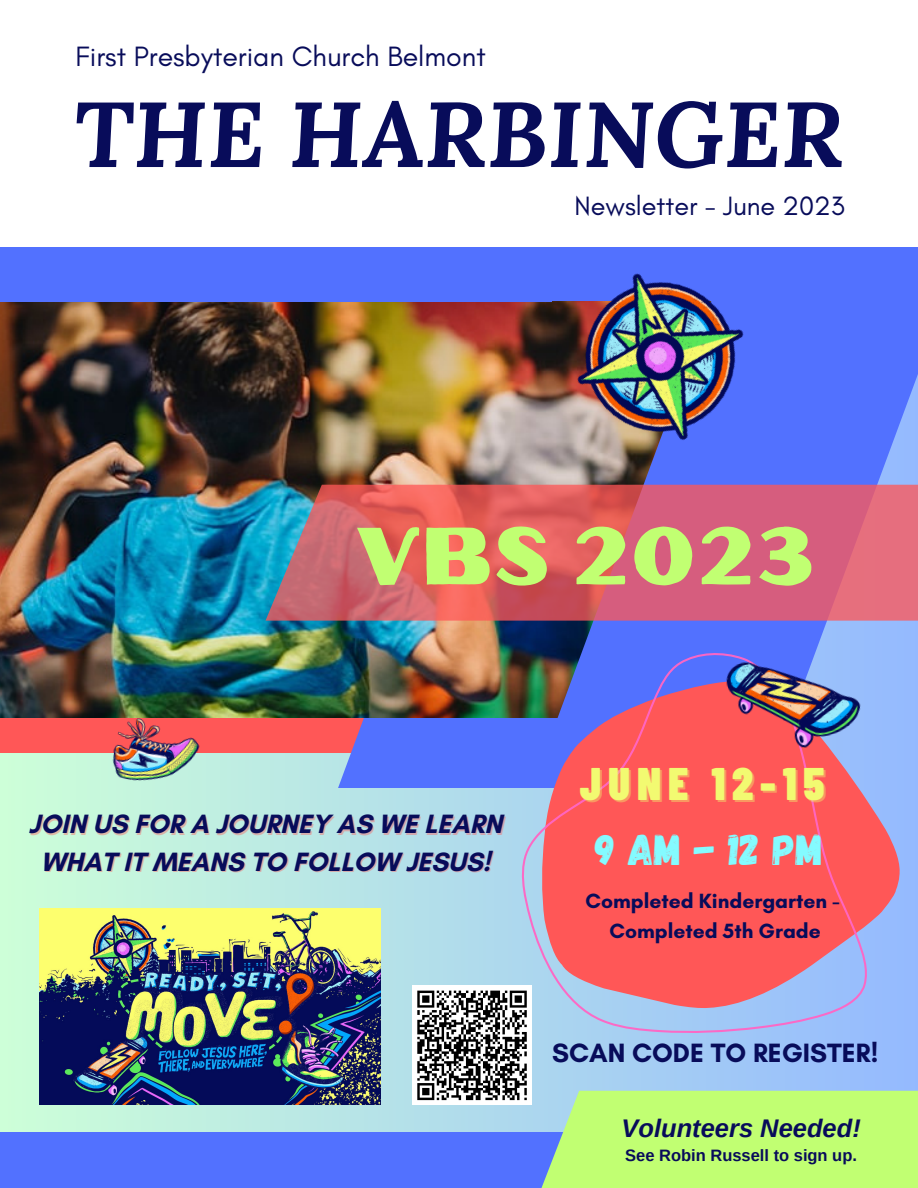
<style>
.page{position:relative;width:918px;height:1188px;background:#fff}
.page>*{position:absolute;margin:0;border:0;box-sizing:border-box;transform-origin:0 0}
.t1{font:italic 700 92.1px "Lora";color:#080c5a}
.t2{font:81px "Oilvare Base";color:#c1ff72}
.t3{font:900 45.6px "Barlow Condensed";letter-spacing:.155em;color:#f2fa71}
.t4{font:43.2px "Gagalin";color:#84fbff}
.t5{font:28.5px "Glacial Indifference";color:#080c5a}
.t6{font:700 27px "Glacial Indifference";color:#080c5a}
.t7{font:27px "Glacial Indifference";color:#080c5a}
.t8{font:italic 700 25.5px "Arimo";color:#080c5a}
.t9{font:700 21px "Glacial Indifference";color:#080c5a}
.t10{font:700 16.5px "Arimo";color:#080c5a}
</style>
<div class="page">
<div style="left:0;top:0;width:918px;height:1188px;background:linear-gradient(to right,#cdffd8,#95bafe)"></div>
<div style="left:0;top:666px;width:454px;height:87px;background:#ff5757"></div>
<svg style="left:338px;top:718px;width:178px;height:70px;background:#5d71f5"></svg>
<img style="left:0;top:301px;width:532px;height:417px">
<svg style="left:532px;top:247px;width:386px;height:541px;background:#5d7df4"></svg>
<svg style="left:266px;top:485px;width:652px;height:136px;background:#d06472"></svg>
<img style="left:40px;top:908px;width:341px;height:197px">
<div style="left:0;top:1132px;width:638px;height:56px;background:#5271ff"></div>
<div style="left:516px;top:1091px;width:402px;height:97px;background:#c1ff72"></div>
<img style="left:483px;top:247px;width:356px;height:287px">
<div style="left:0;top:243px;width:552px;height:58px;background:#5271ff"></div>
<img style="left:101px;top:699px;width:110px;height:109px">
<svg style="left:870px;top:681px;width:31px;height:327px;background:#aea4d6"></svg>
<svg style="left:516px;top:651px;width:354px;height:383px;background:#d57087"></svg>
<img style="left:715px;top:622px;width:160px;height:160px">
<div style="left:0;top:0;width:918px;height:247px;background:#fff"></div>
<div style="left:412px;top:986px;width:120px;height:119px;background:#fff"></div>
<svg style="left:417px;top:990px;width:110px;height:111px"></svg>
<p class="t5" style="left:76px;top:39px;width:412px">First Presbyterian Church Belmont</p>
<p class="t1" style="left:74px;top:72px;width:772px">THE HARBINGER</p>
<p class="t7" style="left:575px;top:189px;width:272px">Newsletter - June 2023</p>
<p class="t2" style="left:355px;top:506px;width:462px">VBS 2023</p>
<p class="t6" style="left:29px;top:808px;width:475px">JOIN US FOR A JOURNEY AS WE LEARN</p>
<p class="t6" style="left:41px;top:845px;width:451px">WHAT IT MEANS TO FOLLOW JESUS!</p>
<p class="t3" style="left:580px;top:754px;width:246px">JUNE 12-15</p>
<p class="t4" style="left:595px;top:821px;width:229px">9AM-12PM</p>
<p class="t9" style="left:586px;top:888px;width:256px">Completed Kindergarten -</p>
<p class="t9" style="left:610px;top:918px;width:213px">Completed 5th Grade</p>
<p class="t6" style="left:552px;top:1036px;width:328px">SCAN CODE TO REGISTER!</p>
<p class="t8" style="left:621px;top:1114px;width:241px">Volunteers Needed!</p>
<p class="t10" style="left:625px;top:1146px;width:233px">See Robin Russell to sign up.</p>
</div>
